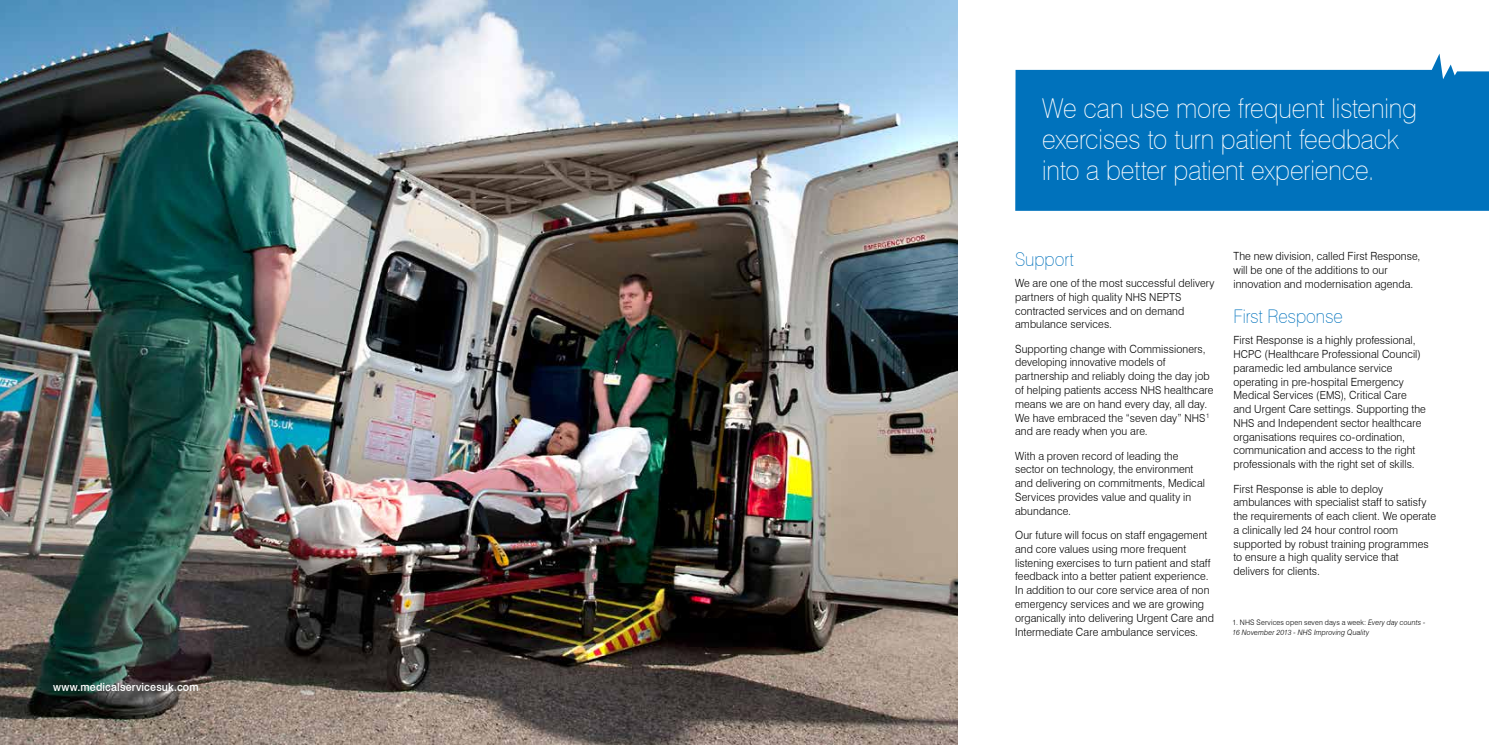
<style>
.page{position:relative;width:1489px;height:745px;background:#fff}
.page>*{position:absolute;margin:0;border:0;box-sizing:border-box;transform-origin:0 0}
.t1{font:100 27.38px/31px "Swiss 721 BT";letter-spacing:-.005em;color:#fff;scale:.95 1}
.t2{font:100 18.75px "Swiss 721 BT";color:#0072bc;scale:.95 1}
.t3{font:300 11.25px/13.8px "Swiss 721 BT";letter-spacing:.01em;color:#000;scale:.95 1}
.t4{font:500 11.25px "Swiss 721 BT";letter-spacing:.015em;color:#fff;scale:.95 1}
.t5{font:italic 300 7.5px/10px "Swiss 721 BT";letter-spacing:.02em;color:#000;scale:.95 1}
.s1{font-size:10.88px}
.s2{font-style:normal}
</style>
<div class="page">
<svg style="left:1015px;top:54px;width:473px;height:157px;background:#1a80c2"></svg>
<img style="left:0;top:0;width:957px;height:744px">
<p class="t4" style="left:53px;top:680px;width:155px">www.medicalservicesuk.com</p>
<h1 class="t1" style="left:1042px;top:92px;width:396px">We can use more frequent listening exercises to turn patient feedback into a better patient experience.</h1>
<h2 class="t2" style="left:1015px;top:248px;width:63px">Support</h2>
<p class="t3" style="left:1015px;top:276px;width:211px">We are one of the most successful delivery partners of high quality <span class="s1">NHS NEPTS </span>contracted services and on demand ambulance services.</p>
<p class="t3" style="left:1015px;top:341px;width:210px">Supporting change with Commissioners, developing innovative models of partnership and reliably doing the day job of helping patients access <span class="s1">NHS</span> healthcare means we are on hand every day, all day.<br>We have embraced the “seven day” <span class="s1">NHS</span><sup>1 </sup>and are ready when you are.</p>
<p class="t3" style="left:1015px;top:448px;width:201px">With a proven record of leading the sector on technology, the environment and delivering on commitments, Medical<br>Services provides value and quality in abundance.</p>
<p class="t3" style="left:1015px;top:528px;width:211px">Our future will focus on staff engagement and core values using more frequent listening exercises to turn patient and staff feedback into a better patient experience.<br>In addition to our core service area of non emergency services and we are growing organically into delivering Urgent Care and Intermediate Care ambulance services.</p>
<p class="t3" style="left:1233px;top:249px;width:198px">The new division, called First Response, will be one of the additions to our innovation and modernisation agenda.</p>
<h2 class="t2" style="left:1233px;top:305px;width:117px">First Response</h2>
<p class="t3" style="left:1233px;top:333px;width:204px">First Response is a highly professional, <span class="s1">HCPC</span> (Healthcare Professional Council) paramedic led ambulance service operating in pre-hospital Emergency Medical Services <span class="s1">(EMS)</span>, Critical Care and Urgent Care settings. Supporting the <span class="s1">NHS</span> and Independent sector healthcare organisations requires co-ordination, communication and access to the right professionals with the right set of skills.</p>
<p class="t3" style="left:1233px;top:481px;width:215px">First Response is able to deploy ambulances with specialist staff to satisfy the requirements of each client. We operate a clinically led <span class="s1">24</span> hour control room supported by robust training programmes to ensure a high quality service that delivers for clients.</p>
<p class="t5" style="left:1232px;top:616px;width:205px"><span class="s2">1. NHS Services open seven days a week:</span> Every day counts -<br>16 November 2013 - NHS Improving Quality</p>
</div>
